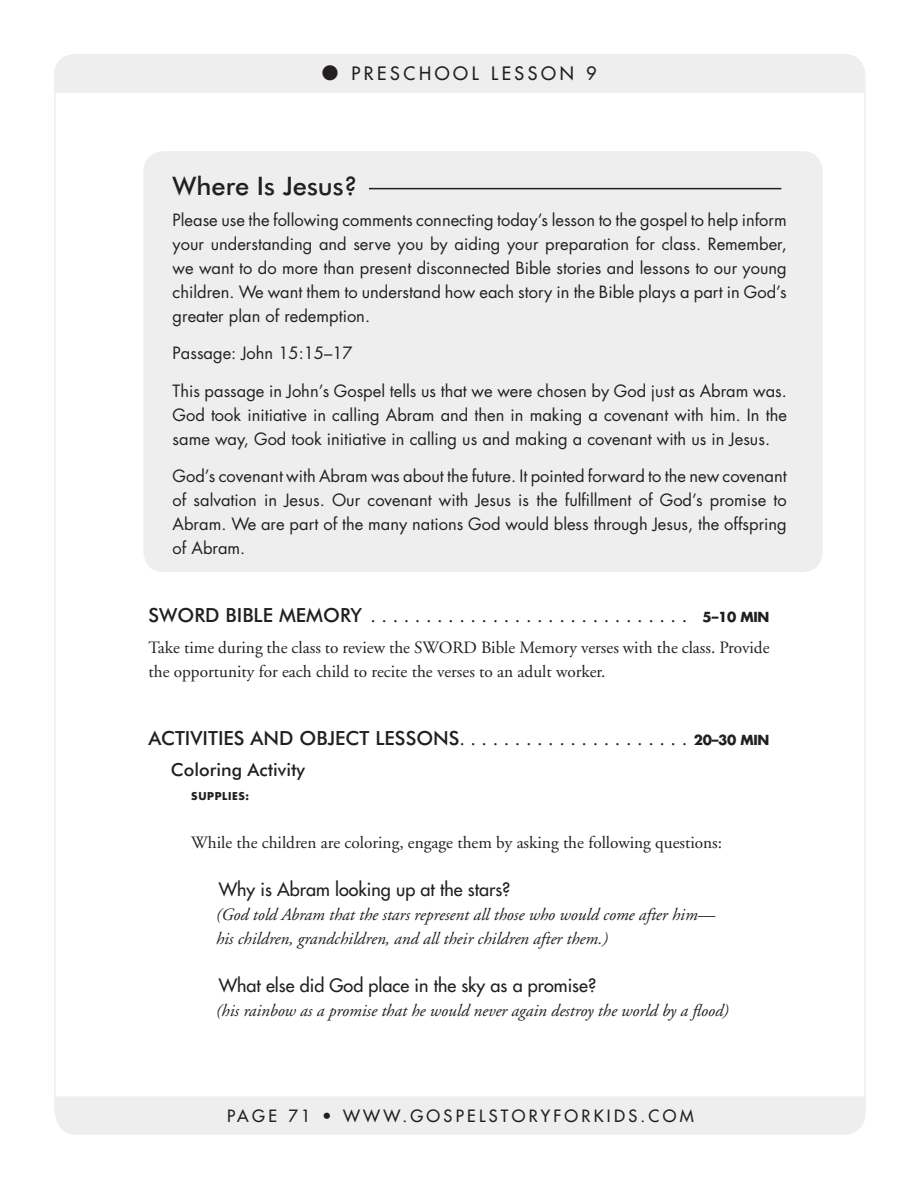
<style>
.page{position:relative;width:918px;height:1188px;background:#fff}
.page>*{position:absolute;margin:0;border:0;box-sizing:border-box;transform-origin:0 0}
.t1{font:500 25.5px "Futura BT";color:#231f20}
.t2{font:19.5px "Adobe Garamond";color:#231f20}
.t3{font:500 19.5px "Futura BT";color:#231f20}
.t4{font:18px "Futura";color:#231f20}
.t5{font:500 18px "Futura BT";color:#231f20}
.t6{font:17.25px/24px "Adobe Garamond";color:#231f20}
.t7{font:italic 17.25px/24px "Adobe Garamond";color:#231f20}
.t8{font:16.5px/24px "Futura";color:#231f20;text-align:justify}
.t9{font:16.5px "Futura";letter-spacing:.2em;color:#231f20}
.t10{font:700 10.5px "Futura";letter-spacing:.06em;color:#231f20}
.s1{font-family:"Futura";font-weight:700;font-size:13.5px}
.s2{color:#fff}
</style>
<div class="page">
<div style="left:55px;top:55px;width:810px;height:38px;background:#eeeeef"></div>
<div style="left:143px;top:151px;width:680px;height:421px;background:#eeeeef;border-radius:20px"></div>
<hr style="left:369px;top:188px;width:412px;height:1px;background:#231f20">
<div style="left:56px;top:1096px;width:810px;height:39px;background:#eeeeef"></div>
<p class="t4" style="left:322px;top:62px;width:129px">● pres chool</p>
<p class="t4" style="left:491px;top:62px;width:26px">Lesson</p>
<p class="t4" style="left:586px;top:62px;width:12px">9</p>
<h1 class="t1" style="left:173px;top:170px;width:187px">Where Is Jesus?</h1>
<p class="t8" style="left:173px;top:208px;width:616px">Please use the following comments connecting today’s lesson to the gospel to help inform your understanding and serve you by aiding your preparation for class. Remember, we want to do more than present disconnected Bible stories and lessons to our young children. We want them to understand how each story in the Bible plays a part in God’s greater plan of redemption.</p>
<p class="t8" style="left:173px;top:341px;width:182px">Passage: John 15:15–17</p>
<p class="t8" style="left:173px;top:379px;width:616px">This passage in John’s Gospel tells us that we were chosen by God just as Abram was.<br>God took initiative in calling Abram and then in making a covenant with him. In the same way, God took initiative in calling us and making a covenant with us in Jesus.</p>
<p class="t8" style="left:173px;top:464px;width:616px">God’s covenant with Abram was about the future. It pointed forward to the new covenant of salvation in Jesus. Our covenant with Jesus is the fulfillment of God’s promise to Abram. We are part of the many nations God would bless through Jesus, the offspring of Abram.</p>
<p class="t3" style="left:148px;top:603px;width:44px">SWORD</p>
<p class="t3" style="left:226px;top:603px;width:10px">BIBLE</p>
<p class="t3" style="left:279px;top:603px;width:15px">MEMORY</p>
<p class="t2" style="left:371px;top:606px;width:400px">............................. <span class="s1">5–10 MIN</span></p>
<p class="t6" style="left:148px;top:636px;width:623px">Take time during the class to review the SWORD Bible Memory verses with the class. Provide the opportunity for each child to recite the verses to an adult worker.</p>
<p class="t3" style="left:148px;top:726px;width:11px">ACTIVITIES</p>
<p class="t3" style="left:251px;top:726px;width:16px">AND</p>
<p class="t3" style="left:299px;top:726px;width:48px">OBJECT</p>
<p class="t3" style="left:375px;top:726px;width:13px">LESSONS</p>
<p class="t2" style="left:460px;top:729px;width:311px">..................... <span class="s1">20–30 MIN</span></p>
<p class="t5" style="left:171px;top:759px;width:136px">Coloring Activity</p>
<p class="t10" style="left:191px;top:789px;width:60px">SUPPLIES:</p>
<p class="t6" style="left:191px;top:831px;width:532px">While the children are coloring, engage them by asking the following questions:</p>
<p class="t4" style="left:190px;top:878px;width:322px"><span class="s2">■</span> Why is Abram looking up at the stars?</p>
<p class="t7" style="left:216px;top:903px;width:500px">(God told Abram that the stars represent all those who would come after him— his children, grandchildren, and all their children after them.)</p>
<p class="t4" style="left:190px;top:974px;width:407px"><span class="s2">■</span> What else did God place in the sky as a promise?</p>
<p class="t7" style="left:216px;top:999px;width:514px">(his rainbow as a promise that he would never again destroy the world by a flood)</p>
<p class="t9" style="left:227px;top:1105px;width:468px">PAGE 71 • www.g ospe lstoryforkids.com</p>
</div>
